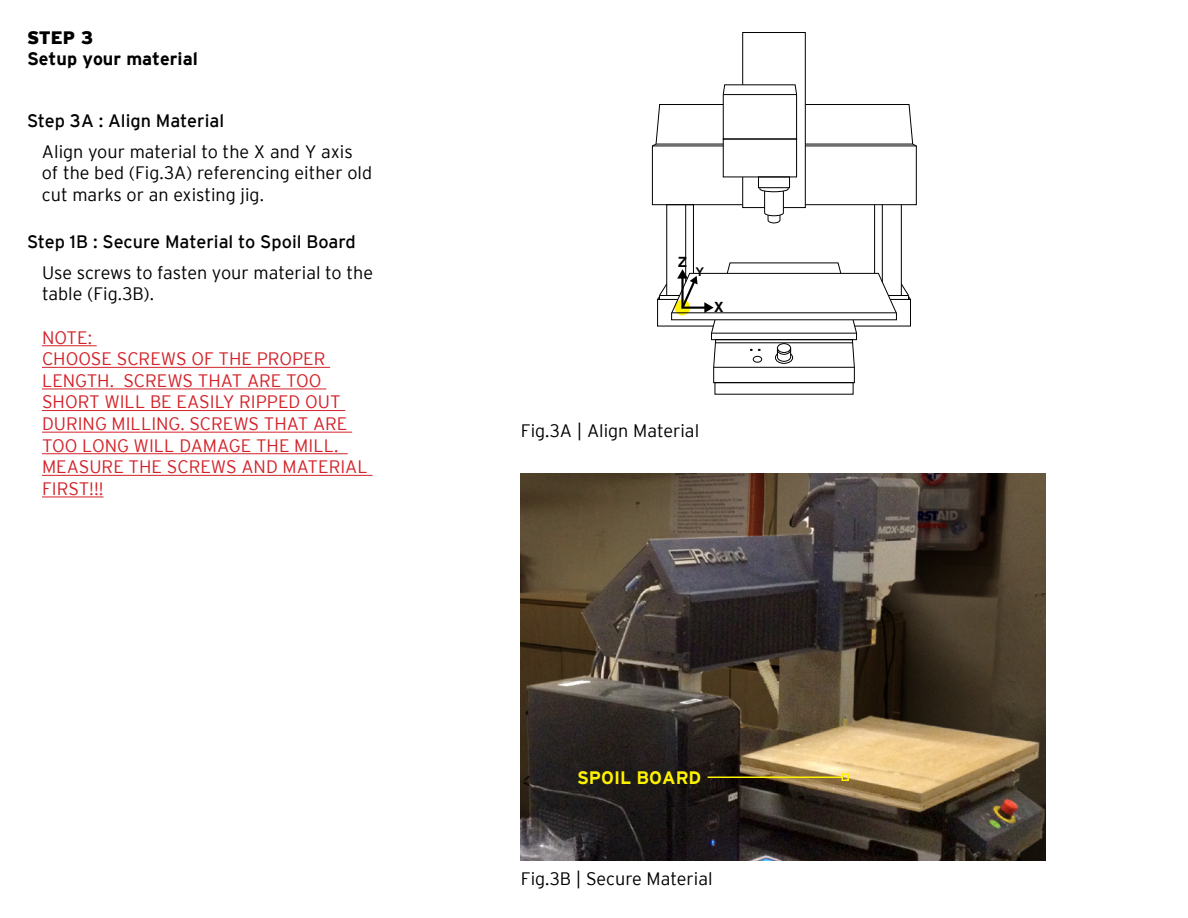
<style>
.page{position:relative;width:1188px;height:918px;background:#fff}
.page>*{position:absolute;margin:0;border:0;box-sizing:border-box;transform-origin:0 0}
.t1{font:300 18px/21.6px "Interstate";color:#000}
.t2{font:300 18px/21.6px "Interstate";color:#d2232a}
.t3{font:18px "Interstate";color:#000}
.t4{font:700 18px "Interstate";color:#000}
.t5{font:700 18px "Interstate";color:#fff200}
.t6{font:900 18px "Interstate";color:#000}
.t7{font:700 14.4px "Interstate";color:#000}
.t8{font:700 12.3px "Interstate";color:#000}
</style>
<div class="page">
<hr style="left:42px;top:345px;width:55px;height:1px;background:#d2232a">
<hr style="left:42px;top:367px;width:288px;height:1px;background:#d2232a">
<hr style="left:42px;top:389px;width:284px;height:1px;background:#d2232a">
<hr style="left:42px;top:410px;width:303px;height:1px;background:#d2232a">
<hr style="left:42px;top:432px;width:310px;height:1px;background:#d2232a">
<hr style="left:42px;top:453px;width:306px;height:1px;background:#d2232a">
<hr style="left:42px;top:475px;width:331px;height:1px;background:#d2232a">
<hr style="left:42px;top:497px;width:62px;height:1px;background:#d2232a">
<svg style="left:652px;top:32px;width:265px;height:351px"></svg>
<img style="left:521px;top:473px;width:524px;height:388px">
<hr style="left:708px;top:777px;width:134px;height:1px;background:#fff200">
<div style="left:841px;top:774px;width:8px;height:7px;border:2px solid #fff200"></div>
<svg style="left:674px;top:300px;width:16px;height:15px"></svg>
<p class="t6" style="left:27px;top:27px;width:68px">STEP 3</p>
<p class="t4" style="left:27px;top:49px;width:172px">Setup your material</p>
<p class="t3" style="left:27px;top:110px;width:199px">Step 3A : Align Material</p>
<p class="t1" style="left:42px;top:141px;width:332px">Align your material to the X and Y axis of the bed (Fig.3A) referencing either old cut marks or an existing jig.</p>
<p class="t3" style="left:27px;top:231px;width:330px">Step 1B : Secure Material to Spoil Board</p>
<p class="t1" style="left:42px;top:261px;width:333px">Use screws to fasten your material to the table (Fig.3B).</p>
<p class="t2" style="left:42px;top:326px;width:327px">NOTE:<br>CHOOSE SCREWS OF THE PROPER<br>LENGTH. SCREWS THAT ARE TOO<br>SHORT WILL BE EASILY RIPPED OUT<br>DURING MILLING. SCREWS THAT ARE<br>TOO LONG WILL DAMAGE THE MILL.<br>MEASURE THE SCREWS AND MATERIAL<br>FIRST!!!</p>
<p class="t7" style="left:678px;top:254px;width:11px">Z</p>
<p class="t8" style="left:695px;top:265px;width:10px">Y</p>
<p class="t7" style="left:714px;top:299px;width:12px">X</p>
<p class="t1" style="left:521px;top:420px;width:180px">Fig.3A | Align Material</p>
<p class="t5" style="left:577px;top:768px;width:126px">SPOIL BOARD</p>
<p class="t1" style="left:521px;top:868px;width:193px">Fig.3B | Secure Material</p>
</div>
